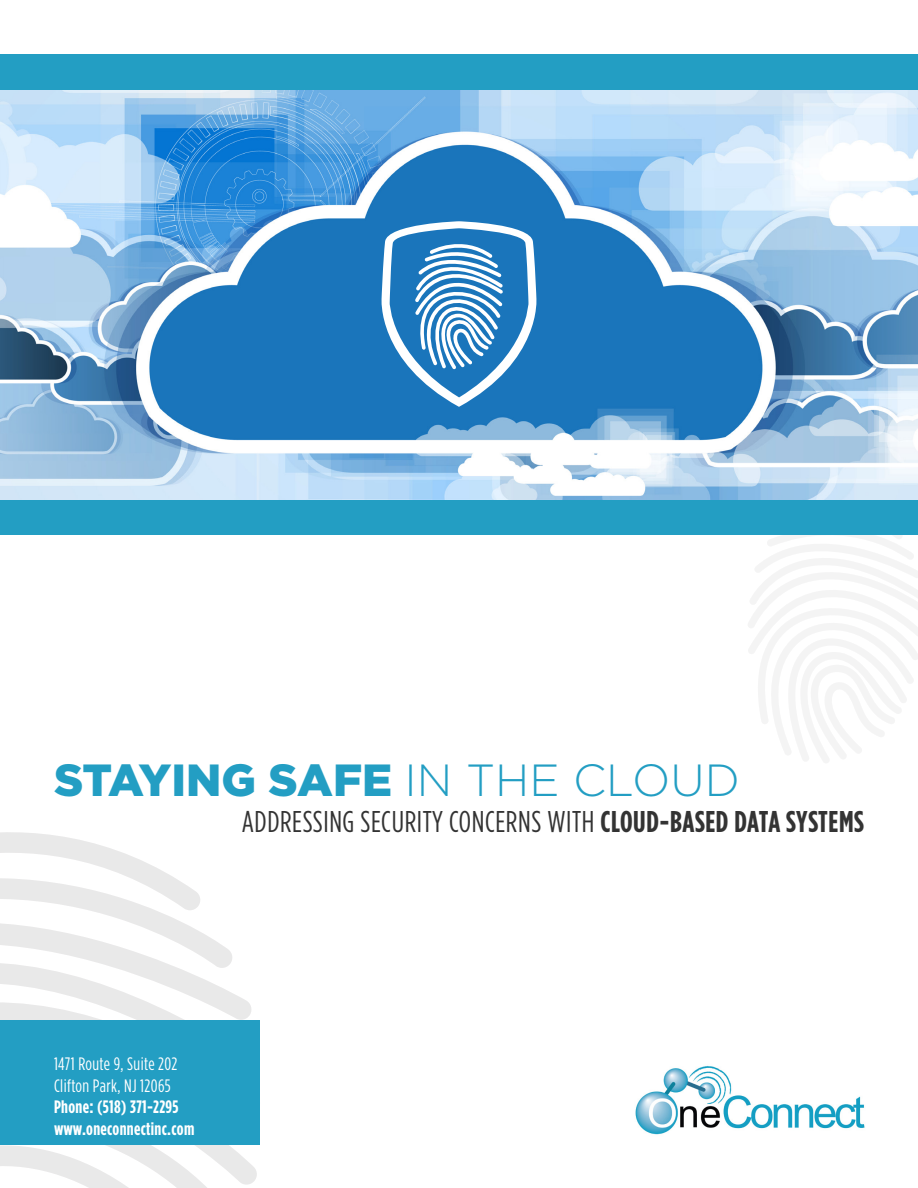
<style>
.page{position:relative;width:918px;height:1188px;background:#fff}
.page>*{position:absolute;margin:0;border:0;box-sizing:border-box;transform-origin:0 0}
.t1{font:900 45px "Gotham HTF";color:#239ec3}
.t2{font:condensed 30px "Gotham HTF";letter-spacing:.02em;color:#333}
.t3{font:700 condensed 18px "Gotham HTF";letter-spacing:.02em;color:#fff}
.t4{font:condensed 18px "Gotham HTF";letter-spacing:.02em;color:#fff}
.s1{font-weight:300}
.s2{font-weight:700}
</style>
<div class="page">
<svg style="left:0;top:832px;width:260px;height:356px"></svg>
<svg style="left:748px;top:535px;width:170px;height:228px"></svg>
<div style="left:0;top:1020px;width:259px;height:124px;background:#239ec3"></div>
<div style="left:0;top:55px;width:918px;height:480px;background:#239ec3"></div>
<img style="left:0;top:90px;width:918px;height:410px">
<svg style="left:376px;top:221px;width:166px;height:186px;background:#599bcd"></svg>
<img style="left:635px;top:1066px;width:230px;height:69px">
<p class="t1" style="left:54px;top:754px;width:687px">STAYING SAFE <span class="s1">IN THE CLOUD</span></p>
<p class="t2" style="left:242px;top:805px;width:624px">ADDRESSING SECURITY CONCERNS WITH <span class="s2">CLOUD-BASED DATA SYSTEMS</span></p>
<p class="t4" style="left:54px;top:1054px;width:125px">1471 Route 9, Suite 202</p>
<p class="t4" style="left:54px;top:1076px;width:118px">Clifton Park, NJ 12065</p>
<p class="t3" style="left:54px;top:1097px;width:126px">Phone: (518) 371-2295</p>
<p class="t3" style="left:54px;top:1118px;width:142px">www.oneconnectinc.com</p>
</div>
